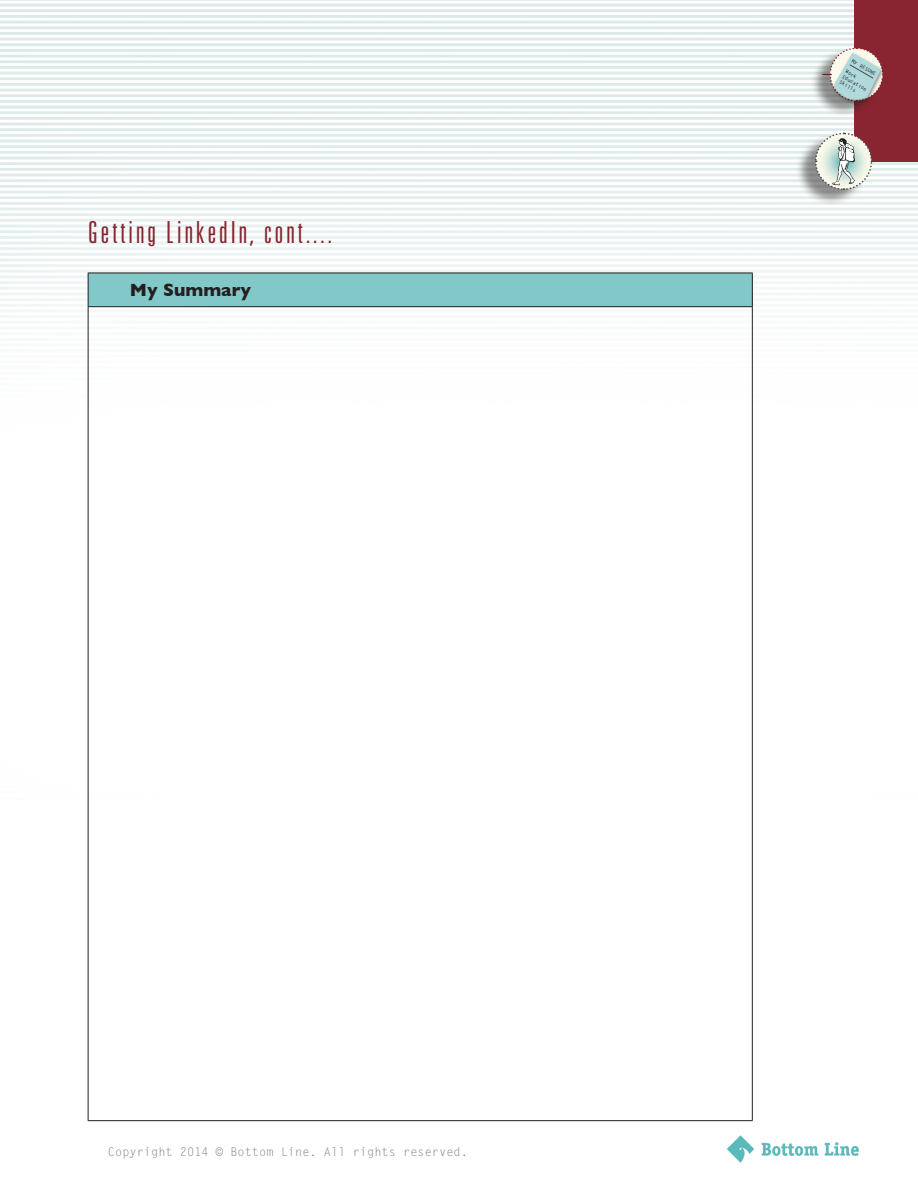
<style>
.page{position:relative;width:918px;height:1188px;background:#fff}
.page>*{position:absolute;margin:0;border:0;box-sizing:border-box;transform-origin:0 0}
.t1{font:300 ultra-condensed 30.3px "Univers";letter-spacing:.1em;color:#882531}
.body{font:700 18px "Gill Sans";color:#231f20}
.t2{font:12px "Letter Gothic Std";color:#7c7e81}
.t3{font:700 5.1px/6.1px "Letter Gothic Std";color:#231f20}
</style>
<div class="page">
<img style="left:728px;top:1135px;width:131px;height:28px">
<div style="left:855px;top:1px;width:62px;height:160px;background:#882531"></div>
<div style="left:854px;top:0;width:64px;height:162px;border:2px solid #882531"></div>
<hr style="left:856px;top:40px;width:1px;height:69px;background:#882531">
<div style="left:810px;top:49px;width:69px;height:68px;background:#231f20;opacity:.5"></div>
<div style="left:831px;top:51px;width:54px;height:54px;background:#231f20;opacity:.49"></div>
<svg style="left:829px;top:47px;width:55px;height:56px"></svg>
<div style="left:795px;top:133px;width:72px;height:73px;background:#231f20;opacity:.5"></div>
<svg style="left:814px;top:132px;width:59px;height:59px"></svg>
<div style="left:88px;top:273px;width:664px;height:34px;background:#83c8c9"></div>
<hr style="left:88px;top:1120px;width:665px;height:1px;background:#231f20">
<hr style="left:88px;top:307px;width:1px;height:813px;background:#231f20">
<hr style="left:752px;top:307px;width:1px;height:813px;background:#231f20">
<hr style="left:88px;top:273px;width:665px;height:1px;background:#231f20">
<hr style="left:88px;top:273px;width:1px;height:33px;background:#231f20">
<hr style="left:752px;top:273px;width:1px;height:33px;background:#231f20">
<hr style="left:88px;top:306px;width:665px;height:1px;background:#231f20">
<p class="t1" style="left:88px;top:216px;width:246px">Getting LinkedIn, cont....</p>
<p class="body" style="left:130px;top:279px;width:123px">My Summary</p>
<p class="t2" style="left:108px;top:1145px;width:362px">Copyright 2014 © Bottom Line. All rights reserved.</p>
<p class="t3" style="left:854px;top:58px;width:29px;rotate:30deg">My RESUME</p>
<p class="t3" style="left:847px;top:68px;width:29px;rotate:30deg">Work<br>Education<br>Skills</p>
</div>
